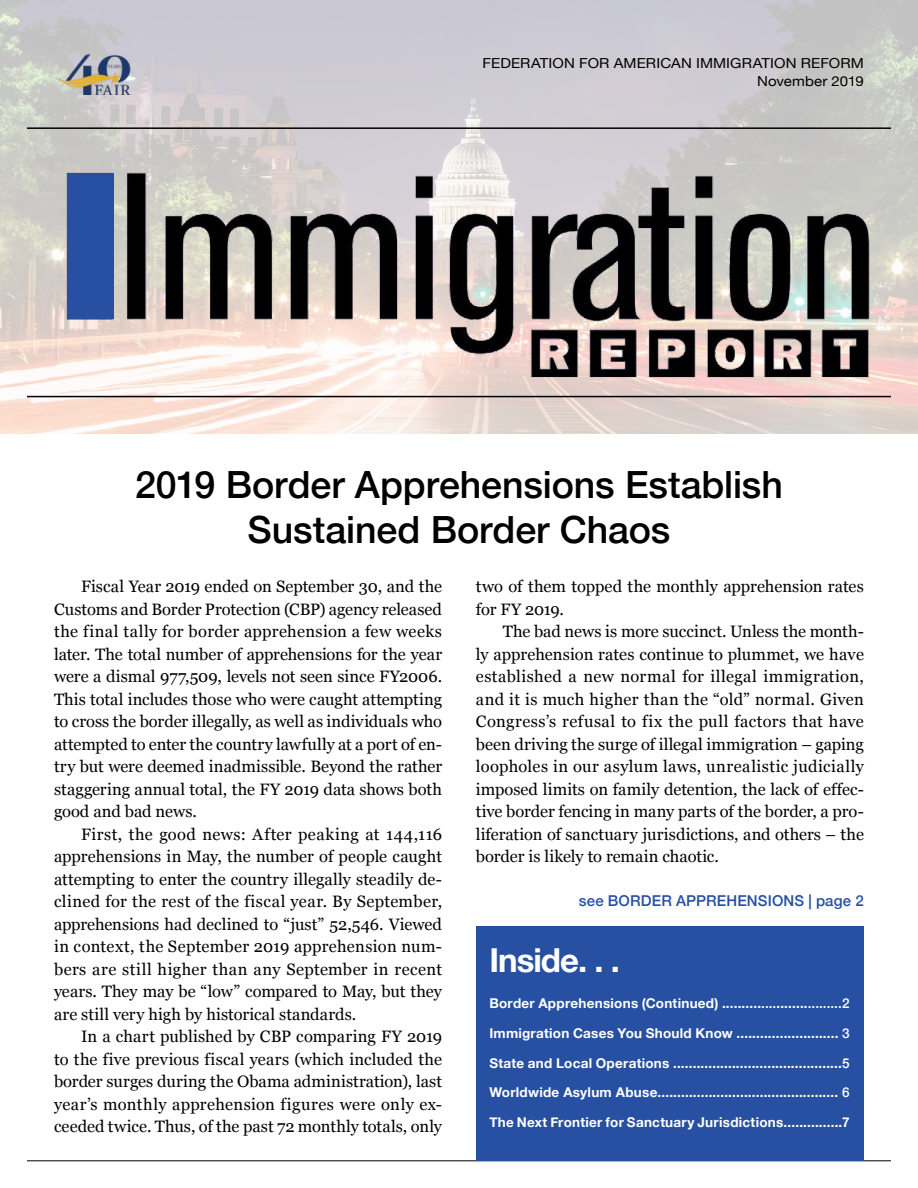
<style>
.page{position:relative;width:918px;height:1188px;background:#fff}
.page>*{position:absolute;margin:0;border:0;box-sizing:border-box;transform-origin:0 0}
.t1{font:500 37.5px/45px "Helvetica Neue";color:#000;text-align:center}
.t2{font:700 33px "Helvetica Neue";letter-spacing:-.03em;color:#fff}
.t3{font:16.5px/22.5px "Georgia";color:#000;text-align:justify}
.t4{font:500 15px "Helvetica Neue";letter-spacing:.01em;color:#2750a2}
.t5{font:13.8px/18px "Helvetica Neue";letter-spacing:.01em;color:#000;text-align:right;scale:1.09 1}
.t6{font:700 13.5px/29.7px "Helvetica Neue";letter-spacing:.02em;color:#fff}
.s1{font-weight:500}
</style>
<div class="page">
<img style="left:0;top:0;width:918px;height:433px">
<hr style="left:27px;top:1161px;width:864px;height:1px;background:#000">
<img style="left:54px;top:54px;width:77px;height:40px">
<img style="left:54px;top:168px;width:837px;height:209px">
<hr style="left:27px;top:396px;width:864px;height:1px;background:#000">
<hr style="left:27px;top:127px;width:864px;height:2px;background:#000">
<div style="left:68px;top:173px;width:46px;height:146px;background:#2750a2"></div>
<div style="left:476px;top:926px;width:387px;height:235px;background:#2750a2"></div>
<p class="t5" style="left:483px;top:55px;width:351px">FEDERATION FOR AMERICAN IMMIGRATION REFORM<br>November 2019</p>
<h1 class="t1" style="left:135px;top:459px;width:649px">2019 Border Apprehensions Establish<br>Sustained Border Chaos</h1>
<p class="t3" style="left:54px;top:575px;width:390px;text-indent:27px">Fiscal Year 2019 ended on September 30, and the Customs and Border Protection (CBP) agency released the final tally for border apprehension a few weeks later. The total number of apprehensions for the year were a dismal 977,509, levels not seen since FY2006.<br>This total includes those who were caught attempting to cross the border illegally, as well as individuals who attempted to enter the country lawfully at a port of en&shy;try but were deemed inadmissible. Beyond the rather staggering annual total, the FY 2019 data shows both good and bad news.</p>
<p class="t3" style="left:54px;top:822px;width:390px;text-indent:27px">First, the good news: After peaking at 144,116 apprehensions in May, the number of people caught attempting to enter the country illegally steadily de&shy;clined for the rest of the fiscal year. By September, apprehensions had declined to “just” 52,546. Viewed in context, the September 2019 apprehension num&shy;bers are still higher than any September in recent years. They may be “low” compared to May, but they are still very high by historical standards.</p>
<p class="t3" style="left:54px;top:1025px;width:390px;text-indent:27px">In a chart published by CBP comparing FY 2019 to the five previous fiscal years (which included the border surges during the Obama administration), last year’s monthly apprehension figures were only ex&shy;ceeded twice. Thus, of the past 72 monthly totals, only</p>
<p class="t3" style="left:476px;top:575px;width:390px">two of them topped the monthly apprehension rates for FY 2019.</p>
<p class="t3" style="left:476px;top:620px;width:390px;text-indent:27px">The bad news is more succinct. Unless the month&shy;ly apprehension rates continue to plummet, we have established a new normal for illegal immigration, and it is much higher than the “old” normal. Given Congress’s refusal to fix the pull factors that have been driving the surge of illegal immigration – gaping loopholes in our asylum laws, unrealistic judicially imposed limits on family detention, the lack of effec&shy;tive border fencing in many parts of the border, a pro&shy;liferation of sanctuary jurisdictions, and others – the border is likely to remain chaotic.</p>
<p class="t4" style="left:579px;top:888px;width:286px">see BORDER APPREHENSIONS | page 2</p>
<h2 class="t2" style="left:489px;top:934px;width:132px">Inside. . .</h2>
<p class="t6" style="left:489px;top:989px;width:362px">Border Apprehensions (Continued) ..........<span class="s1">....</span>........<span class="s1">.........2</span></p>
<p class="t6" style="left:489px;top:1019px;width:362px">Immigration Cases You Should Know .......................... <span class="s1">3<br></span>State and Local Operations ...........................................<span class="s1">5</span></p>
<p class="t6" style="left:489px;top:1078px;width:362px">Worldwide Asylum Abuse.............................................. <span class="s1">6</span></p>
<p class="t6" style="left:489px;top:1108px;width:362px">The Next Frontier for Sanctuary Jurisdictions...............7</p>
</div>
